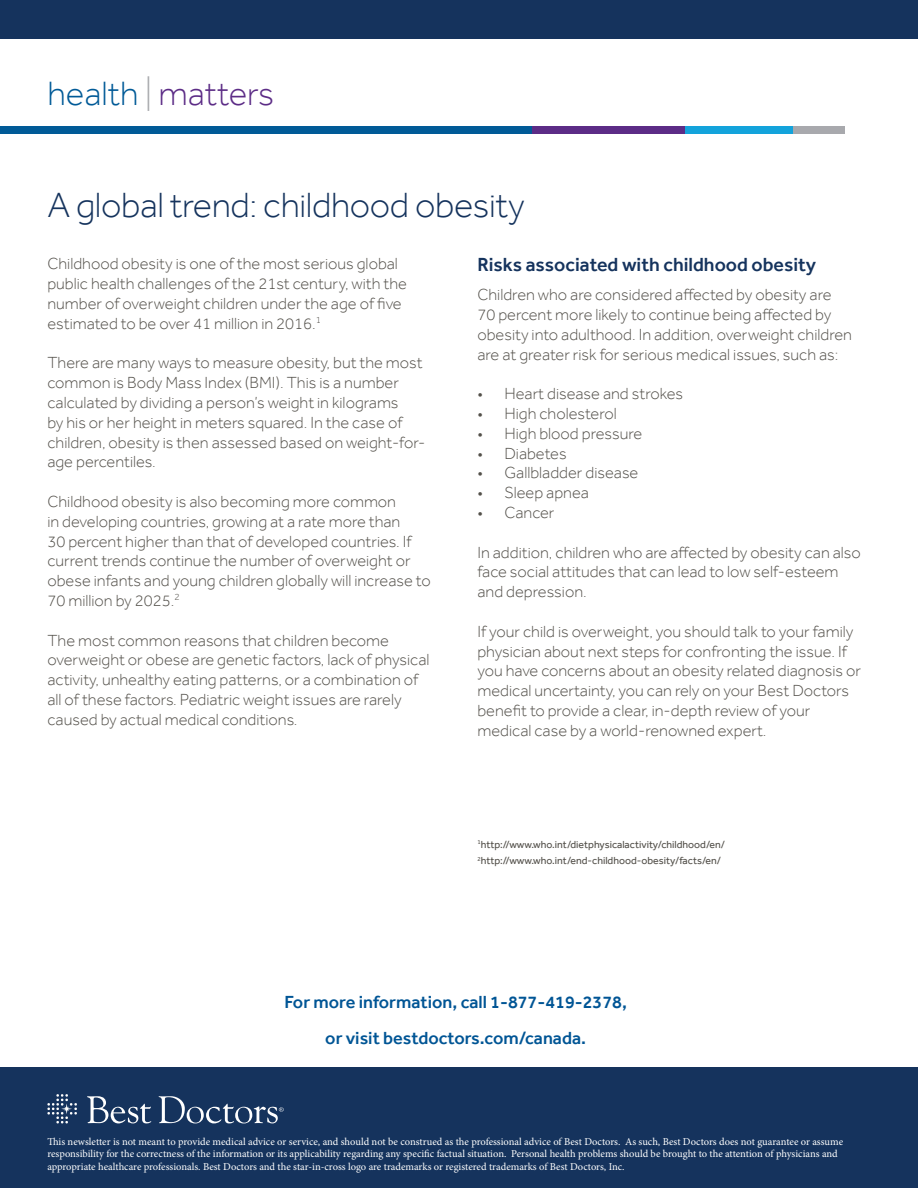
<style>
.page{position:relative;width:918px;height:1188px;background:#15335d}
.page>*{position:absolute;margin:0;border:0;box-sizing:border-box;transform-origin:0 0}
.t1{font:300 36px "Effra";letter-spacing:-.01em;color:#15335d}
.t2{font:300 34.65px "Effra";color:#5c2c86}
.t3{font:500 19.5px "Effra";color:#15335d}
.t4{font:500 18px/36px "Effra";color:#005595;text-align:center}
.t5{font:300 16.5px/19.8px "Effra";color:#53504a}
.t6{font:10.5px/12.6px "Minion Pro";letter-spacing:-.005em;color:#fff}
.t7{font:10.5px/16.5px "Effra";color:#53504a}
.s1{color:#005a97}
.s2{color:#a8a9ad}
</style>
<div class="page">
<div style="left:0;top:40px;width:918px;height:1027px;background:#fff"></div>
<svg style="left:87px;top:1096px;width:197px;height:27px"></svg>
<svg style="left:47px;top:1094px;width:30px;height:30px"></svg>
<div style="left:0;top:126px;width:533px;height:8px;background:#005a97"></div>
<div style="left:532px;top:126px;width:153px;height:8px;background:#5c2c86"></div>
<div style="left:685px;top:126px;width:109px;height:8px;background:#13a3db"></div>
<div style="left:793px;top:126px;width:51px;height:8px;background:#a8a9ad"></div>
<h2 class="t2" style="left:47px;top:73px;width:228px"><span class="s1">health</span> <span class="s2">|</span> matters</h2>
<h1 class="t1" style="left:47px;top:184px;width:479px">A global trend: childhood obesity</h1>
<p class="t5" style="left:47px;top:254px;width:361px">Childhood obesity is one of the most serious global public health challenges of the 21st century, with the number of overweight children under the age of five estimated to be over 41 million in 2016.<sup>1</sup></p>
<p class="t5" style="left:47px;top:353px;width:380px">There are many ways to measure obesity, but the most common is Body Mass Index (BMI). This is a number calculated by dividing a person’s weight in kilograms<br>by his or her height in meters squared. In the case of children, obesity is then assessed based on weight-for&shy;age percentiles.</p>
<p class="t5" style="left:47px;top:491px;width:385px">Childhood obesity is also becoming more common<br>in developing countries, growing at a rate more than<br>30 percent higher than that of developed countries. If current trends continue the number of overweight or obese infants and young children globally will increase to 70 million by 2025.<sup>2</sup></p>
<p class="t5" style="left:47px;top:630px;width:384px">The most common reasons that children become overweight or obese are genetic factors, lack of physical activity, unhealthy eating patterns, or a combination of all of these factors. Pediatric weight issues are rarely caused by actual medical conditions.</p>
<p class="t3" style="left:477px;top:253px;width:340px">Risks associated with childhood obesity</p>
<p class="t5" style="left:477px;top:285px;width:376px">Children who are considered affected by obesity are 70 percent more likely to continue being affected by obesity into adulthood. In addition, overweight children are at greater risk for serious medical issues, such as:</p>
<p class="t5" style="left:477px;top:384px;width:207px">• Heart disease and strokes</p>
<p class="t5" style="left:477px;top:403px;width:141px">• High cholesterol</p>
<p class="t5" style="left:477px;top:423px;width:166px">• High blood pressure</p>
<p class="t5" style="left:477px;top:443px;width:91px">• Diabetes</p>
<p class="t5" style="left:477px;top:463px;width:163px">• Gallbladder disease</p>
<p class="t5" style="left:477px;top:483px;width:113px">• Sleep apnea</p>
<p class="t5" style="left:477px;top:502px;width:79px">• Cancer</p>
<p class="t5" style="left:477px;top:542px;width:385px">In addition, children who are affected by obesity can also face social attitudes that can lead to low self-esteem and depression.</p>
<p class="t5" style="left:477px;top:621px;width:385px">If your child is overweight, you should talk to your family physician about next steps for confronting the issue. If you have concerns about an obesity related diagnosis or medical uncertainty, you can rely on your Best Doctors benefit to provide a clear, in-depth review of your medical case by a world-renowned expert.</p>
<p class="t7" style="left:477px;top:836px;width:249px"><sup>1</sup>http://www.who.int/dietphysicalactivity/childhood/en/<br><sup>2</sup>http://www.who.int/end-childhood-obesity/facts/en/</p>
<p class="t4" style="left:284px;top:984px;width:344px">For more information, call 1-877-419-2378, or visit bestdoctors.com/canada.</p>
<p class="t6" style="left:47px;top:1135px;width:797px">This newsletter is not meant to provide medical advice or service, and should not be construed as the professional advice of Best Doctors. As such, Best Doctors does not guarantee or assume responsibility for the correctness of the information or its applicability regarding any specific factual situation. Personal health problems should be brought to the attention of physicians and appropriate healthcare professionals. Best Doctors and the star-in-cross logo are trademarks or registered trademarks of Best Doctors, Inc.</p>
</div>
